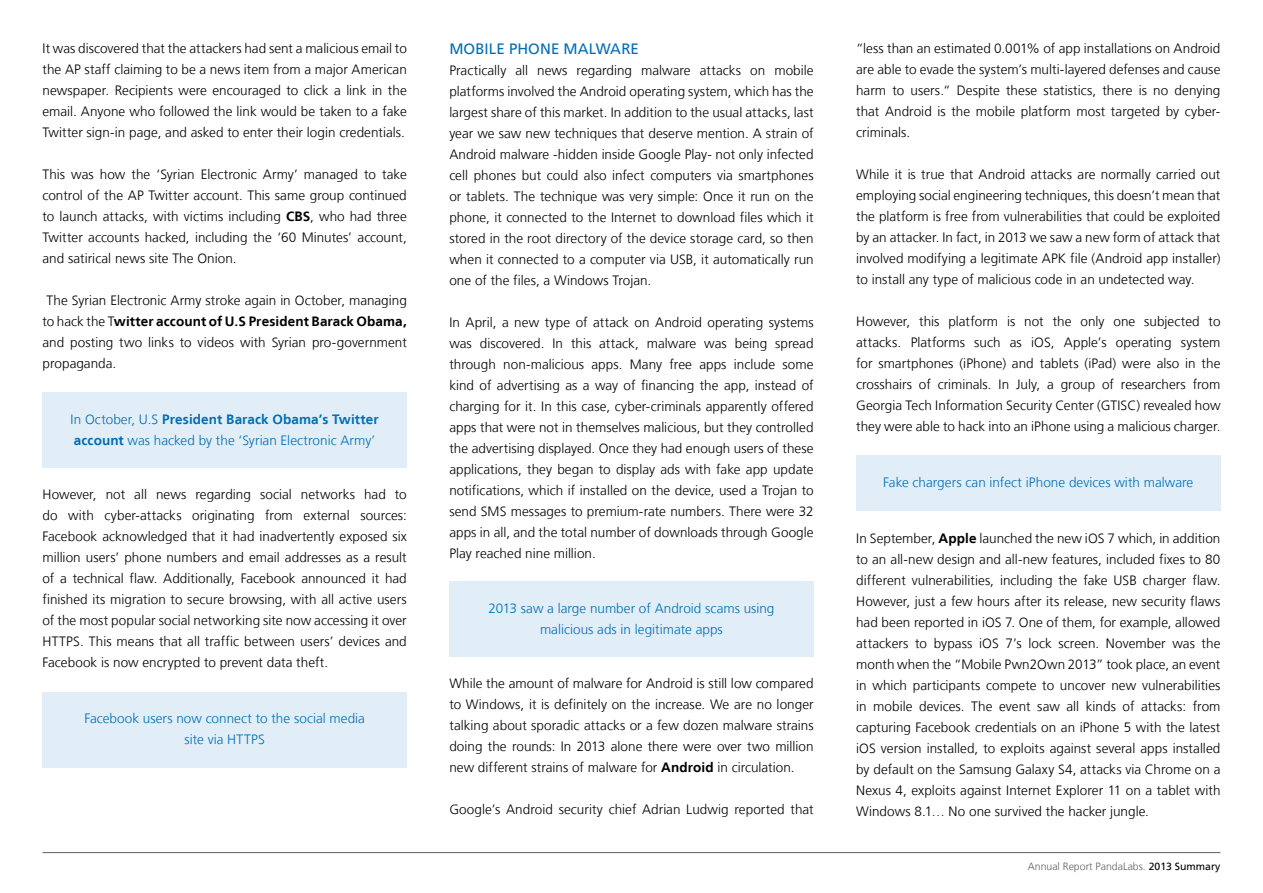
<style>
.page{position:relative;width:1263px;height:893px;background:#fff}
.page>*{position:absolute;margin:0;border:0;box-sizing:border-box;transform-origin:0 0}
.t1{font:15px "Frutiger LT";letter-spacing:.005em;color:#006fb4}
.t2{font:300 13.5px/21px "Frutiger LT";color:#000;text-align:justify}
.t3{font:300 13.5px/21px "Frutiger LT";letter-spacing:.005em;color:#006fb4;text-align:center}
.t4{font:300 10.5px "Frutiger LT";color:#5f6062}
.s1{font-weight:700}
.s2{font-weight:400;color:#000}
</style>
<div class="page">
<hr style="left:43px;top:852px;width:1177px;height:1px;background:#5f6062">
<div style="left:43px;top:392px;width:364px;height:76px;background:#e1eef8"></div>
<div style="left:43px;top:692px;width:364px;height:75px;background:#e1eef8"></div>
<div style="left:449px;top:581px;width:365px;height:76px;background:#e1eef8"></div>
<div style="left:856px;top:455px;width:364px;height:56px;background:#e1eef8"></div>
<p class="t2" style="left:43px;top:38px;width:366px">It was discovered that the attackers had sent a malicious email to the AP staff claiming to be a news item from a major American newspaper. Recipients were encouraged to click a link in the email. Anyone who followed the link would be taken to a fake Twitter sign-in page, and asked to enter their login credentials.</p>
<p class="t2" style="left:43px;top:164px;width:366px">This was how the ‘Syrian Electronic Army’ managed to take control of the AP Twitter account. This same group continued to launch attacks, with victims including <span class="s1">CBS</span>, who had three Twitter accounts hacked, including the ‘60 Minutes’ account, and satirical news site The Onion.</p>
<p class="t2" style="left:43px;top:290px;width:366px;text-indent:4px">The Syrian Electronic Army stroke again in October, managing to hack the T<span class="s1">witter account of U.S President Barack Obama, </span>and posting two links to videos with Syrian pro-government propaganda.</p>
<p class="t3" style="left:71px;top:409px;width:310px;text-align:left">In October, U.S <span class="s1">President Barack Obama’s Twitter account</span> was hacked by the ‘Syrian Electronic Army’</p>
<p class="t2" style="left:43px;top:484px;width:366px">However, not all news regarding social networks had to do with cyber-attacks originating from external sources:<br>Facebook acknowledged that it had inadvertently exposed six million users’ phone numbers and email addresses as a result of a technical flaw. Additionally, Facebook announced it had finished its migration to secure browsing, with all active users of the most popular social networking site now accessing it over HTTPS. This means that all traffic between users’ devices and Facebook is now encrypted to prevent data theft.</p>
<p class="t3" style="left:84px;top:708px;width:282px">Facebook users now connect to the social media site via HTTPS</p>
<p class="t1" style="left:449px;top:40px;width:159px">MOBI LE PHONE MALWAR</p>
<p class="t1" style="left:630px;top:40px;width:10px">E</p>
<p class="t2" style="left:449px;top:60px;width:366px">Practically all news regarding malware attacks on mobile platforms involved the Android operating system, which has the largest share of this market. In addition to the usual attacks, last year we saw new techniques that deserve mention. A strain of Android malware -hidden inside Google Play- not only infected cell phones but could also infect computers via smartphones or tablets. The technique was very simple: Once it run on the phone, it connected to the Internet to download files which it stored in the root directory of the device storage card, so then when it connected to a computer via USB, it automatically run one of the files, a Windows Trojan.</p>
<p class="t2" style="left:449px;top:312px;width:366px">In April, a new type of attack on Android operating systems was discovered. In this attack, malware was being spread through non-malicious apps. Many free apps include some kind of advertising as a way of financing the app, instead of charging for it. In this case, cyber-criminals apparently offered apps that were not in themselves malicious, but they controlled the advertising displayed. Once they had enough users of these applications, they began to display ads with fake app update notifications, which if installed on the device, used a Trojan to send SMS messages to premium-rate numbers. There were 32 apps in all, and the total number of downloads through Google Play reached nine million.</p>
<p class="t3" style="left:488px;top:598px;width:287px">2013 saw a large number of Android scams using malicious ads in legitimate apps</p>
<p class="t2" style="left:449px;top:673px;width:366px">While the amount of malware for Android is still low compared to Windows, it is definitely on the increase. We are no longer talking about sporadic attacks or a few dozen malware strains doing the rounds: In 2013 alone there were over two million new different strains of malware for <span class="s1">Android</span> in circulation.</p>
<p class="t2" style="left:449px;top:799px;width:366px">Google’s Android security chief Adrian Ludwig reported that</p>
<p class="t2" style="left:856px;top:38px;width:366px">“less than an estimated 0.001% of app installations on Android are able to evade the system’s multi-layered defenses and cause harm to users.“ Despite these statistics, there is no denying that Android is the mobile platform most targeted by cyber&shy;criminals.</p>
<p class="t2" style="left:856px;top:164px;width:366px">While it is true that Android attacks are normally carried out employing social engineering techniques, this doesn’t mean that the platform is free from vulnerabilities that could be exploited by an attacker. In fact, in 2013 we saw a new form of attack that involved modifying a legitimate APK file (Android app installer) to install any type of malicious code in an undetected way.</p>
<p class="t2" style="left:856px;top:311px;width:366px">However, this platform is not the only one subjected to attacks. Platforms such as iOS, Apple’s operating system for smartphones (iPhone) and tablets (iPad) were also in the crosshairs of criminals. In July, a group of researchers from Georgia Tech Information Security Center (GTISC) revealed how they were able to hack into an iPhone using a malicious charger.</p>
<p class="t3" style="left:883px;top:472px;width:312px">Fake chargers can infect iPhone devices with malware</p>
<p class="t2" style="left:856px;top:528px;width:366px">In September, <span class="s1">Apple</span> launched the new iOS 7 which, in addition to an all-new design and all-new features, included fixes to 80 different vulnerabilities, including the fake USB charger flaw.<br>However, just a few hours after its release, new security flaws had been reported in iOS 7. One of them, for example, allowed attackers to bypass iOS 7’s lock screen. November was the month when the “Mobile Pwn2Own 2013” took place, an event in which participants compete to uncover new vulnerabilities in mobile devices. The event saw all kinds of attacks: from capturing Facebook credentials on an iPhone 5 with the latest iOS version installed, to exploits against several apps installed by default on the Samsung Galaxy S4, attacks via Chrome on a Nexus 4, exploits against Internet Explorer 11 on a tablet with Windows 8.1… No one survived the hacker jungle.</p>
<p class="t4" style="left:1028px;top:861px;width:194px">Annual Report PandaLabs. <span class="s2">2013 SUMMARY</span></p>
</div>
